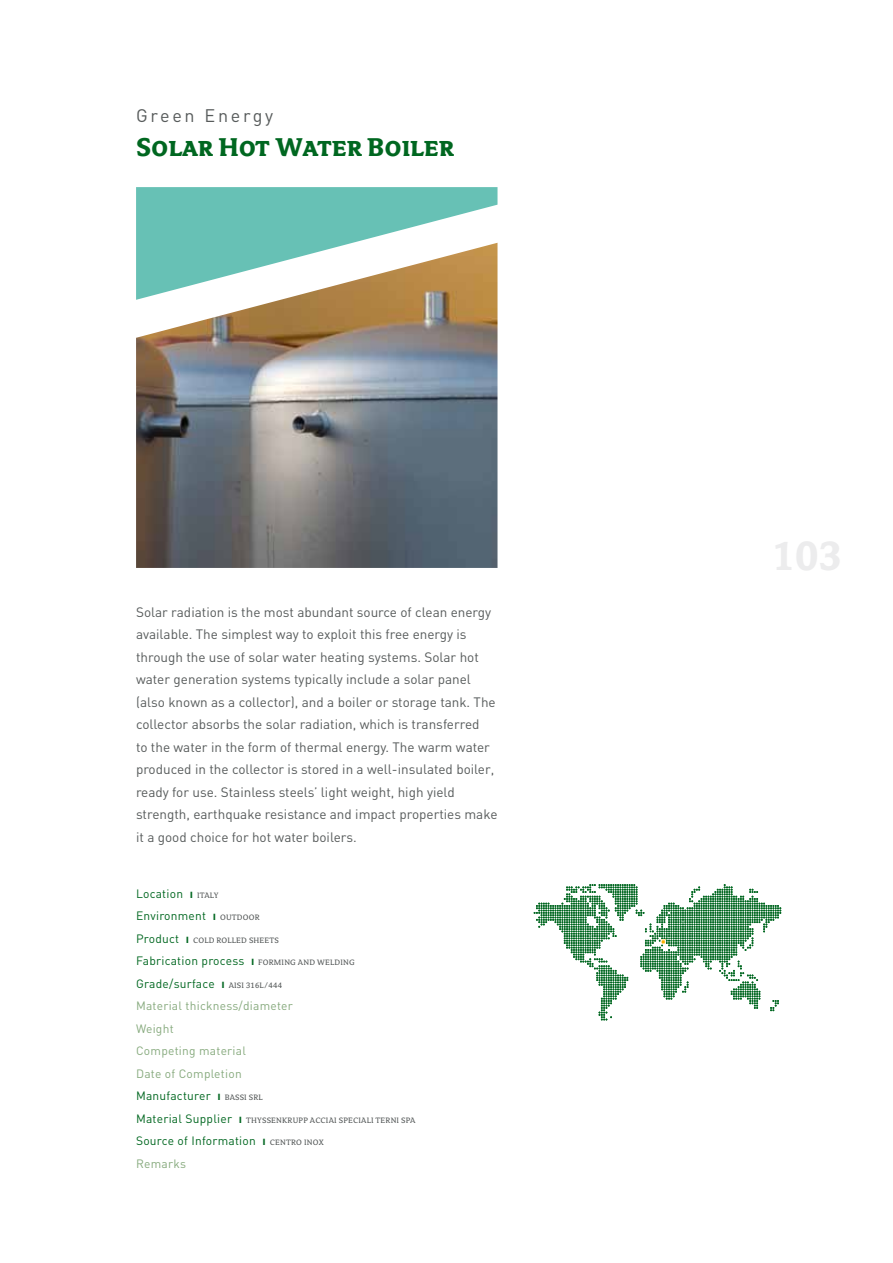
<style>
.page{position:relative;width:893px;height:1263px;background:#fff}
.page>*{position:absolute;margin:0;border:0;box-sizing:border-box;transform-origin:0 0}
.t1{font:28.5px "Avance Bold Caps";color:#006720}
.t2{font:18px "DIN";letter-spacing:.15em;color:#575b5b}
.t3{font:13.5px/22.5px "DIN";color:#575b5b}
.t4{font:12px/22.5px "DIN";letter-spacing:.02em;color:#87aa7e}
.t5{font:12px/22.5px "DIN";letter-spacing:.02em;color:#006720}
.t6{font:8.7px "Avance Regular Caps";letter-spacing:.02em;color:#575b5b}
.s1{font-weight:700}
.s2{font-family:"Avance Regular Caps";font-size:8.7px;color:#575b5b}
.s3{font-family:"DIN";font-size:12px;color:#006720}
.s4{font-family:"DIN";font-weight:700;font-size:12px;color:#006720}
.s5{color:#006720}
.s6{font-weight:700;color:#006720}
.s7{color:#87aa7e}
</style>
<div class="page">
<img style="left:136px;top:300px;width:361px;height:268px">
<svg style="left:534px;top:884px;width:247px;height:136px"></svg>
<svg style="left:136px;top:187px;width:361px;height:113px"></svg>
<h2 class="t2" style="left:136px;top:105px;width:139px">Green Energy</h2>
<h1 class="t1" style="left:136px;top:132px;width:320px">Solar Hot Water Boiler</h1>
<p class="t3" style="left:136px;top:601px;width:363px">Solar radiation is the most abundant source of clean energy available. The simplest way to exploit this free energy is through the use of solar water heating systems. Solar hot water generation systems typically include a solar panel (also known as a collector), and a boiler or storage tank. The collector absorbs the solar radiation, which is transferred<br>to the water in the form of thermal energy. The warm water produced in the collector is stored in a well-insulated boiler, ready for use. Stainless steels’ light weight, high yield strength, earthquake resistance and impact properties make it a good choice for hot water boilers.</p>
<p class="t5" style="left:136px;top:882px;width:125px">Location <span class="s1">ı</span> <span class="s2">ITALY<br></span>Environment <span class="s1">ı</span> <span class="s2">OUTDOOR</span></p>
<p class="t6" style="left:136px;top:936px;width:144px"><span class="s3">Product</span> <span class="s4">ı</span> COLD ROLLED SHEETS</p>
<p class="t4" style="left:136px;top:950px;width:220px"><span class="s5">Fabrication process</span> <span class="s6">ı</span> <span class="s2">FORMING AND WELDING<br></span><span class="s5">Grade/surface</span> <span class="s6">ı</span> <span class="s2">AISI 316L/444<br></span>Material thickness/diameter<br>Weight<br>Competing material<br>Date of Completion<br><span class="s5">Manufacturer</span> <span class="s6">ı</span> <span class="s2">BASSI SRL</span></p>
<p class="t6" style="left:136px;top:1116px;width:281px"><span class="s3">Material Supplier</span> <span class="s4">ı</span> THYSSENKRUPP ACCIAI SPECIALI TERNI SPA</p>
<p class="t5" style="left:136px;top:1130px;width:189px">Source of Information <span class="s1">ı</span> <span class="s2">CENTRO INOX<br></span><span class="s7">Remarks</span></p>
</div>
